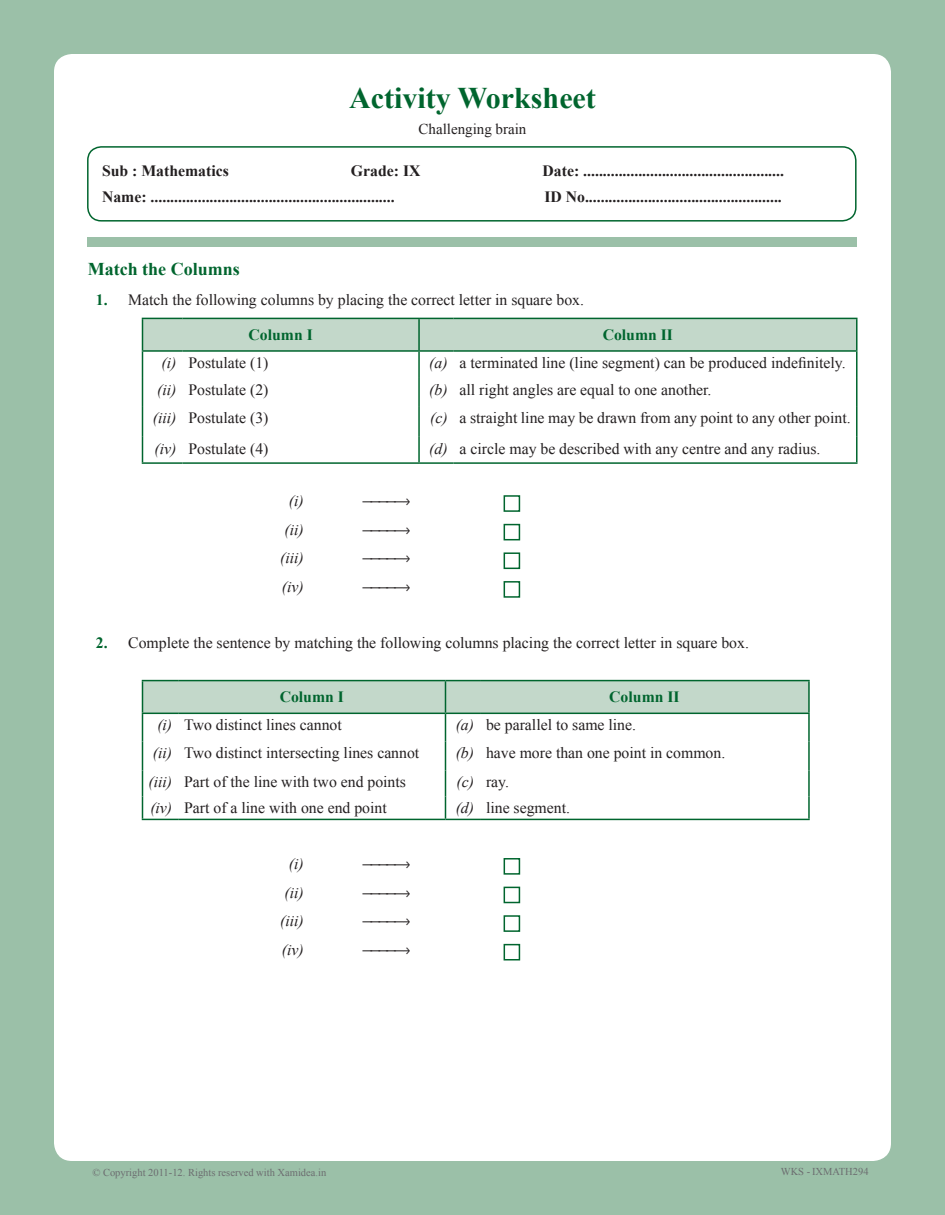
<style>
.page{position:relative;width:945px;height:1215px;background:#9bc0a8}
.page>*{position:absolute;margin:0;border:0;box-sizing:border-box;transform-origin:0 0}
.t1{font:700 30px "Times New Roman";color:#00652e}
.Choice{font:700 18px "Times New Roman";color:#00652e}
.Number{font:15.75px "Times New Roman";color:#231f20}
.t2{font:700 15.75px "Times New Roman";color:#231f20}
.t3{font:italic 15.75px "Times New Roman";color:#231f20}
.Body{font:700 15.75px "Times New Roman";color:#00652e}
.t4{font:15px "Times New Roman";color:#231f20}
.t5{font:10.5px "Times New Roman";color:#6c6d70}
.s1{font-weight:700;color:#00652e}
</style>
<div class="page">
<div style="left:54px;top:54px;width:837px;height:1107px;background:#fff;border-radius:18px"></div>
<div style="left:88px;top:237px;width:769px;height:10px;background:#9bc0a8"></div>
<div style="left:87px;top:146px;width:770px;height:76px;border:2px solid #00652e;border-radius:14px"></div>
<hr style="left:454px;top:318px;width:404px;height:1px;background:#00652e">
<hr style="left:856px;top:319px;width:2px;height:31px;background:#00652e">
<hr style="left:454px;top:350px;width:404px;height:2px;background:#00652e">
<hr style="left:856px;top:352px;width:2px;height:26px;background:#00652e">
<svg style="left:142px;top:318px;width:715px;height:88px"></svg>
<hr style="left:418px;top:378px;width:2px;height:28px;background:#00652e">
<hr style="left:856px;top:378px;width:2px;height:28px;background:#00652e">
<hr style="left:142px;top:406px;width:1px;height:31px;background:#00652e">
<hr style="left:418px;top:406px;width:2px;height:31px;background:#00652e">
<hr style="left:856px;top:406px;width:2px;height:31px;background:#00652e">
<svg style="left:142px;top:437px;width:1px;height:25px"></svg>
<hr style="left:418px;top:437px;width:2px;height:25px;background:#00652e">
<hr style="left:856px;top:437px;width:2px;height:25px;background:#00652e">
<hr style="left:142px;top:462px;width:41px;height:2px;background:#00652e">
<hr style="left:183px;top:462px;width:236px;height:2px;background:#00652e">
<hr style="left:419px;top:462px;width:35px;height:2px;background:#00652e">
<hr style="left:454px;top:462px;width:404px;height:2px;background:#00652e">
<div style="left:504px;top:495px;width:16px;height:17px;border:2px solid #00652e"></div>
<div style="left:504px;top:524px;width:16px;height:16px;border:2px solid #00652e"></div>
<div style="left:504px;top:552px;width:16px;height:17px;border:2px solid #00652e"></div>
<div style="left:504px;top:581px;width:16px;height:17px;border:2px solid #00652e"></div>
<hr style="left:142px;top:680px;width:36px;height:1px;background:#00652e">
<hr style="left:178px;top:680px;width:267px;height:1px;background:#00652e">
<hr style="left:445px;top:680px;width:35px;height:1px;background:#00652e">
<hr style="left:480px;top:680px;width:330px;height:1px;background:#00652e">
<hr style="left:808px;top:681px;width:2px;height:32px;background:#00652e">
<svg style="left:142px;top:681px;width:667px;height:60px"></svg>
<hr style="left:480px;top:713px;width:330px;height:1px;background:#00652e">
<hr style="left:808px;top:714px;width:2px;height:27px;background:#00652e">
<hr style="left:142px;top:741px;width:1px;height:30px;background:#00652e">
<hr style="left:445px;top:741px;width:1px;height:30px;background:#00652e">
<hr style="left:808px;top:741px;width:2px;height:30px;background:#00652e">
<hr style="left:808px;top:771px;width:2px;height:25px;background:#00652e">
<svg style="left:142px;top:771px;width:1px;height:48px"></svg>
<svg style="left:445px;top:771px;width:1px;height:48px"></svg>
<hr style="left:808px;top:796px;width:2px;height:23px;background:#00652e">
<hr style="left:142px;top:819px;width:36px;height:1px;background:#00652e">
<hr style="left:178px;top:819px;width:267px;height:1px;background:#00652e">
<hr style="left:445px;top:819px;width:35px;height:1px;background:#00652e">
<hr style="left:480px;top:819px;width:330px;height:1px;background:#00652e">
<div style="left:504px;top:858px;width:16px;height:17px;border:2px solid #00652e"></div>
<div style="left:504px;top:887px;width:16px;height:16px;border:2px solid #00652e"></div>
<div style="left:504px;top:915px;width:16px;height:17px;border:2px solid #00652e"></div>
<div style="left:504px;top:944px;width:16px;height:17px;border:2px solid #00652e"></div>
<h1 class="t1" style="left:349px;top:77px;width:248px">Activity Worksheet</h1>
<p class="t4" style="left:419px;top:119px;width:109px">Challenging brain</p>
<p class="t2" style="left:102px;top:160px;width:128px">Sub : Mathematics</p>
<p class="t2" style="left:351px;top:160px;width:71px">Grade: IX</p>
<p class="t2" style="left:543px;top:160px;width:243px">Date: ...................................................</p>
<p class="t2" style="left:102px;top:186px;width:294px">Name: ..............................................................</p>
<p class="t2" style="left:544px;top:186px;width:239px">ID No..................................................</p>
<p class="Choice" style="left:88px;top:257px;width:153px">Match the Columns</p>
<p class="Number" style="left:96px;top:289px;width:490px"><span class="s1">1.</span> Match the following columns by placing the correct letter in square box.</p>
<p class="Body" style="left:249px;top:324px;width:66px">Column I</p>
<p class="Body" style="left:603px;top:324px;width:72px">Column II</p>
<p class="t3" style="left:162px;top:352px;width:16px">(i)</p>
<p class="Number" style="left:189px;top:352px;width:82px">Postulate (1)</p>
<p class="t3" style="left:429px;top:352px;width:20px">(a)</p>
<p class="Number" style="left:460px;top:352px;width:388px">a terminated line (line segment) can be produced indefinitely.</p>
<p class="t3" style="left:157px;top:379px;width:21px">(ii)</p>
<p class="Number" style="left:189px;top:379px;width:82px">Postulate (2)</p>
<p class="t3" style="left:429px;top:379px;width:20px">(b)</p>
<p class="Number" style="left:460px;top:379px;width:253px">all right angles are equal to one another.</p>
<p class="t3" style="left:153px;top:407px;width:25px">(iii)</p>
<p class="Number" style="left:189px;top:407px;width:82px">Postulate (3)</p>
<p class="t3" style="left:430px;top:407px;width:19px">(c)</p>
<p class="Number" style="left:460px;top:407px;width:393px">a straight line may be drawn from any point to any other point.</p>
<p class="t3" style="left:155px;top:438px;width:23px">(iv)</p>
<p class="Number" style="left:189px;top:438px;width:82px">Postulate (4)</p>
<p class="t3" style="left:429px;top:438px;width:20px">(d)</p>
<p class="Number" style="left:460px;top:438px;width:362px">a circle may be described with any centre and any radius.</p>
<p class="t3" style="left:289px;top:490px;width:16px">(i)</p>
<p class="t3" style="left:285px;top:519px;width:21px">(ii)</p>
<p class="t3" style="left:280px;top:547px;width:25px">(iii)</p>
<p class="t3" style="left:282px;top:576px;width:23px">(iv)</p>
<p class="Number" style="left:96px;top:633px;width:655px"><span class="s1">2.</span> Complete the sentence by matching the following columns placing the correct letter in square box.</p>
<p class="Body" style="left:280px;top:686px;width:66px">Column I</p>
<p class="Body" style="left:609px;top:686px;width:72px">Column II</p>
<p class="t3" style="left:157px;top:714px;width:16px">(i)</p>
<p class="Number" style="left:184px;top:714px;width:159px">Two distinct lines cannot</p>
<p class="t3" style="left:456px;top:714px;width:20px">(a)</p>
<p class="Number" style="left:486px;top:714px;width:152px">be parallel to same line.</p>
<p class="t3" style="left:153px;top:742px;width:21px">(ii)</p>
<p class="Number" style="left:184px;top:742px;width:237px">Two distinct intersecting lines cannot</p>
<p class="t3" style="left:456px;top:742px;width:20px">(b)</p>
<p class="Number" style="left:486px;top:742px;width:241px">have more than one point in common.</p>
<p class="t3" style="left:149px;top:771px;width:25px">(iii)</p>
<p class="Number" style="left:184px;top:772px;width:223px">Part of the line with two end points</p>
<p class="t3" style="left:457px;top:771px;width:19px">(c)</p>
<p class="Number" style="left:486px;top:772px;width:25px">ray.</p>
<p class="t3" style="left:150px;top:797px;width:23px">(iv)</p>
<p class="Number" style="left:184px;top:798px;width:204px">Part of a line with one end point</p>
<p class="t3" style="left:456px;top:797px;width:20px">(d)</p>
<p class="Number" style="left:486px;top:798px;width:85px">line segment.</p>
<p class="t3" style="left:289px;top:853px;width:16px">(i)</p>
<p class="t3" style="left:285px;top:881px;width:21px">(ii)</p>
<p class="t3" style="left:280px;top:910px;width:25px">(iii)</p>
<p class="t3" style="left:282px;top:939px;width:23px">(iv)</p>
<p class="t5" style="left:92px;top:1165px;width:235px">© Copyright 2011-12. Rights reserved with Xamidea.in</p>
<p class="t5" style="left:781px;top:1164px;width:89px">WKS - IXMATH294</p>
</div>
